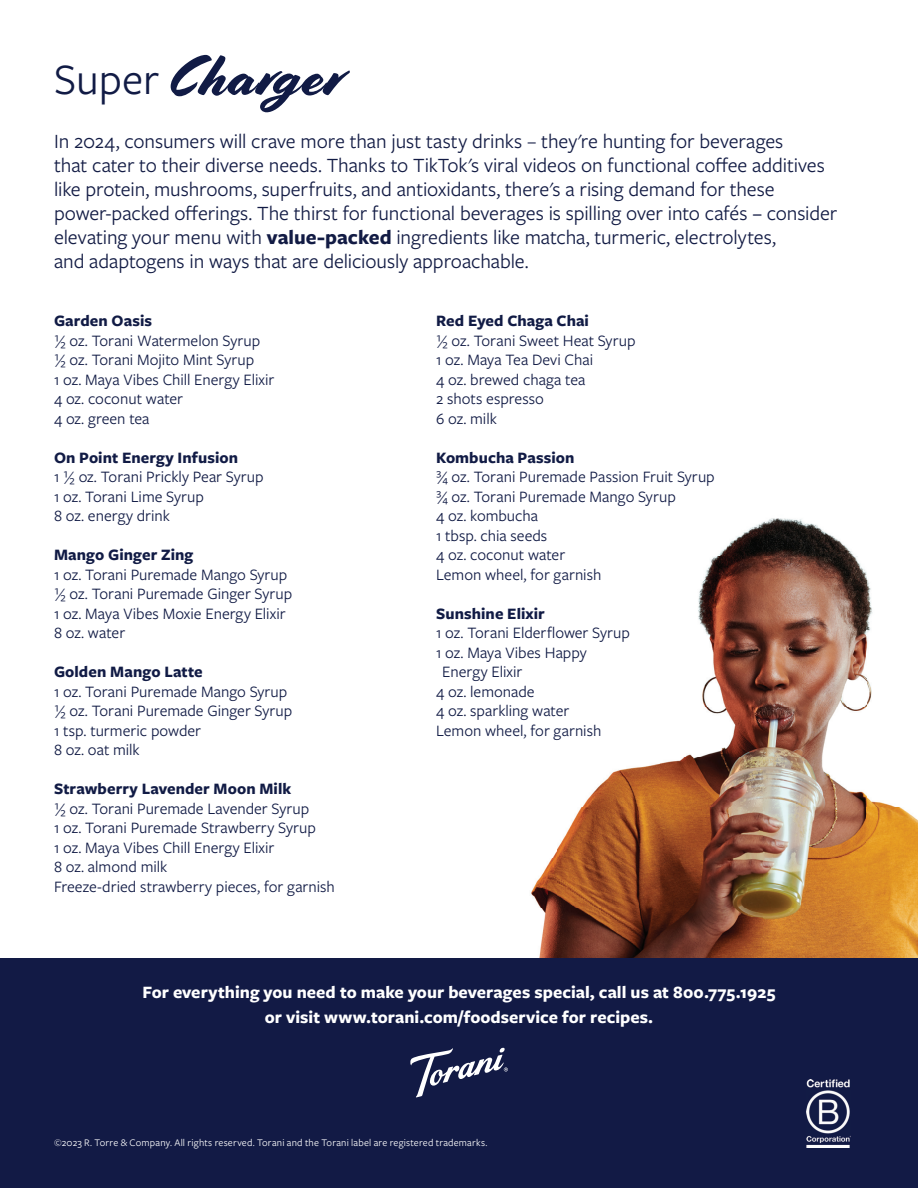
<style>
.page{position:relative;width:918px;height:1188px;background:#fff}
.page>*{position:absolute;margin:0;border:0;box-sizing:border-box;transform-origin:0 0}
.t1{font:57px "Cortado";letter-spacing:.015em;color:#111b45}
.t2{font:21px/24px "Freight Sans Pro";letter-spacing:-.005em;color:#121b44}
.t3{font:700 18px/25px "Freight Sans Pro";color:#fff;text-align:center}
.t4{font:16.5px/19.5px "Freight Sans Pro";color:#111b45}
.t5{font:700 16.5px "Freight Sans Pro";letter-spacing:.005em;color:#111b45}
.t6{font:10.5px "Freight Sans Pro";letter-spacing:.015em;color:#fff}
.s1{font-family:"Freight Sans Pro";font-size:45px}
.s2{font-weight:500}
.s3{font-weight:700}
</style>
<div class="page">
<img style="left:531px;top:518px;width:387px;height:440px">
<div style="left:0;top:958px;width:918px;height:230px;background:#121a45"></div>
<svg style="left:410px;top:1048px;width:98px;height:50px"></svg>
<img style="left:807px;top:1080px;width:43px;height:68px">
<h1 class="t1" style="left:54px;top:43px;width:289px"><span class="s1">Super</span> Charger</h1>
<p class="t2" style="left:54px;top:128px;width:785px">In 2024, consumers will crave more than just tasty drinks – they're hunting for beverages<br>that cater to their diverse needs. Thanks to TikTok's viral videos on functional coffee additives like protein, mushrooms, superfruits, and antioxidants, there's a rising demand for these power-packed offerings. The thirst for functional beverages is spilling over into cafés <span class="s2">–</span> consider elevating your menu with <span class="s3">value-packed</span> ingredients like matcha, turmeric, electrolytes,<br>and adaptogens in ways that are deliciously approachable.</p>
<p class="t5" style="left:54px;top:309px;width:100px">Garden Oasis</p>
<p class="t4" style="left:54px;top:330px;width:222px">½ oz. Torani Watermelon Syrup ½ oz. Torani Mojito Mint Syrup<br>1 oz. Maya Vibes Chill Energy Elixir<br>4 oz. coconut water<br>4 oz. green tea</p>
<p class="t5" style="left:54px;top:446px;width:186px">On Point Energy Infusion</p>
<p class="t4" style="left:54px;top:466px;width:211px">1 ½ oz. Torani Prickly Pear Syrup<br>1 oz. Torani Lime Syrup<br>8 oz. energy drink</p>
<p class="t5" style="left:54px;top:544px;width:141px">Mango Ginger Zing</p>
<p class="t4" style="left:54px;top:564px;width:240px">1 oz. Torani Puremade Mango Syrup ½ oz. Torani Puremade Ginger Syrup<br>1 oz. Maya Vibes Moxie Energy Elixir<br>8 oz. water</p>
<p class="t5" style="left:54px;top:661px;width:150px">Golden Mango Latte</p>
<p class="t4" style="left:54px;top:681px;width:240px">1 oz. Torani Puremade Mango Syrup ½ oz. Torani Puremade Ginger Syrup<br>1 tsp. turmeric powder<br>8 oz. oat milk</p>
<p class="t5" style="left:54px;top:778px;width:239px">Strawberry Lavender Moon Milk</p>
<p class="t4" style="left:54px;top:798px;width:282px">½ oz. Torani Puremade Lavender Syrup<br>1 oz. Torani Puremade Strawberry Syrup<br>1 oz. Maya Vibes Chill Energy Elixir<br>8 oz. almond milk<br>Freeze-dried strawberry pieces, for garnish</p>
<p class="t5" style="left:436px;top:310px;width:154px">Red Eyed Chaga Chai</p>
<p class="t4" style="left:436px;top:330px;width:201px">½ oz. Torani Sweet Heat Syrup<br>1 oz. Maya Tea Devi Chai<br>4 oz. brewed chaga tea<br>2 shots espresso<br>6 oz. milk</p>
<p class="t5" style="left:436px;top:446px;width:140px">Kombucha Passion</p>
<p class="t4" style="left:436px;top:467px;width:280px">¾ oz. Torani Puremade Passion Fruit Syrup ¾ oz. Torani Puremade Mango Syrup<br>4 oz. kombucha<br>1 tbsp. chia seeds<br>4 oz. coconut water<br>Lemon wheel, for garnish</p>
<p class="t5" style="left:436px;top:602px;width:110px">Sunshine Elixir</p>
<p class="t4" style="left:436px;top:623px;width:195px">1 oz. Torani Elderflower Syrup</p>
<p class="t4" style="left:436px;top:642px;width:152px">1 oz. Maya Vibes Happy</p>
<p class="t4" style="left:442px;top:662px;width:82px">Energy Elixir</p>
<p class="t4" style="left:436px;top:681px;width:100px">4 oz. lemonade</p>
<p class="t4" style="left:436px;top:701px;width:135px">4 oz. sparkling water</p>
<p class="t4" style="left:436px;top:720px;width:167px">Lemon wheel, for garnish</p>
<p class="t3" style="left:142px;top:979px;width:635px">For everything you need to make your beverages special, call us at 800.775.1925 or visit www.torani.com/foodservice for recipes.</p>
<p class="t6" style="left:54px;top:1135px;width:435px">©2023 R. Torre &amp; Company. All rights reserved. Torani and the Torani label are registered trademarks.</p>
</div>
